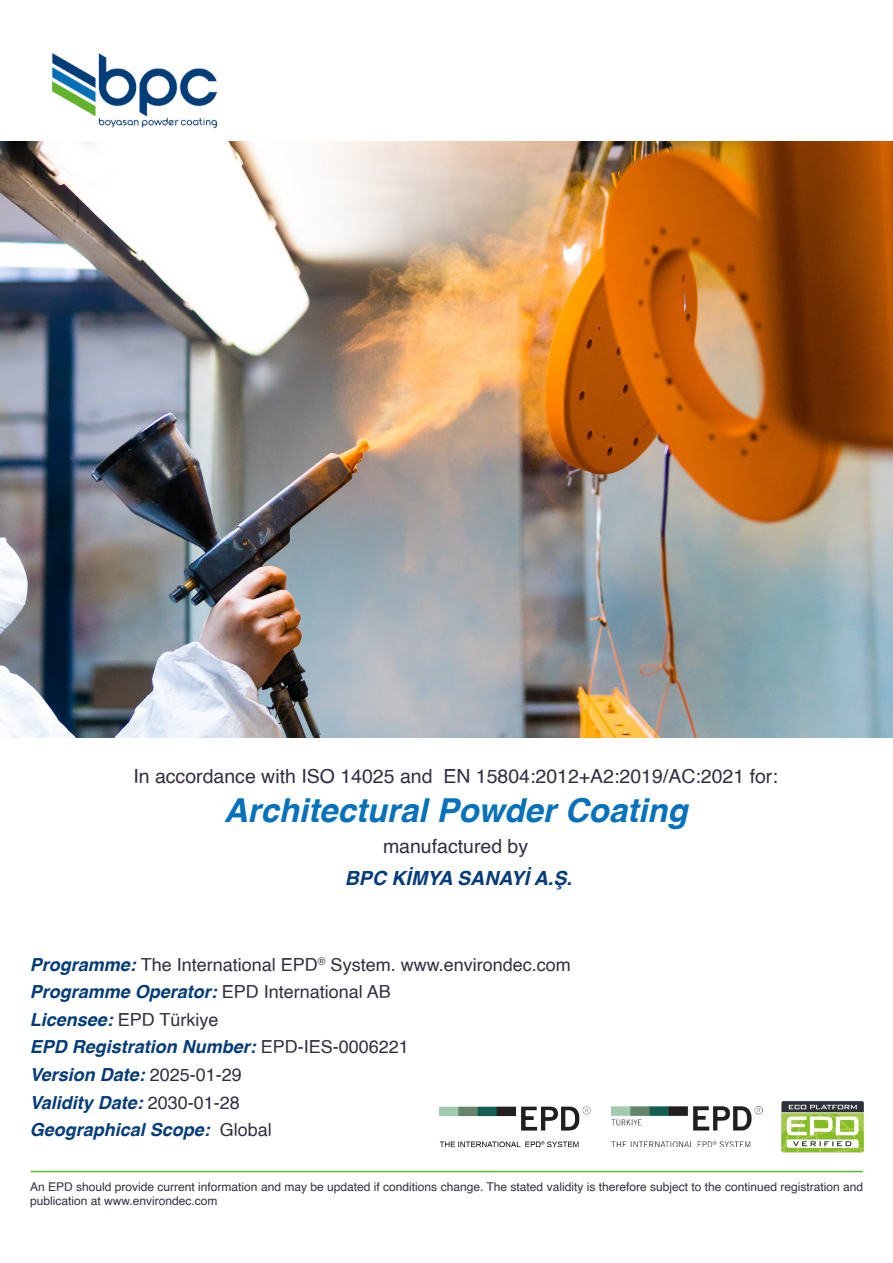
<style>
.page{position:relative;width:893px;height:1263px;background:#fff}
.page>*{position:absolute;margin:0;border:0;box-sizing:border-box;transform-origin:0 0}
.t1{font:italic 700 33px "Helvetica";color:#0772ba}
.t2{font:19.5px "Helvetica";color:#342e40}
.t3{font:italic 700 19.5px "Helvetica";color:#053c79}
.t4{font:italic 700 18px "Helvetica";color:#053c79}
.t5{font:18px "Helvetica";color:#342e40}
.t6{font:12px/13.5px "Helvetica";color:#342e40}
.s1{font-weight:700;font-style:italic;color:#053c79}
.s2{font-weight:400;font-style:normal;color:#342e40}
</style>
<div class="page">
<img style="left:781px;top:1100px;width:83px;height:53px">
<img style="left:439px;top:1106px;width:152px;height:42px">
<img style="left:612px;top:1107px;width:151px;height:40px">
<hr style="left:31px;top:1171px;width:832px;height:1px;background:#64b32c">
<img style="left:0;top:53px;width:252px;height:89px">
<img style="left:0;top:142px;width:893px;height:595px">
<p class="t2" style="left:133px;top:761px;width:646px">In accordance with ISO 14025 and EN 15804:2012+A2:2019/AC:2021 for:</p>
<p class="t1" style="left:224px;top:783px;width:465px">Architectural Powder Coating</p>
<p class="t2" style="left:383px;top:831px;width:147px">manufactured by</p>
<p class="t3" style="left:345px;top:861px;width:228px">BPC KİMYA SANAYİ A.Ş.</p>
<p class="t5" style="left:30px;top:950px;width:542px"><span class="s1">Programme:</span> The International EPD<sup>®</sup> System. www.environdec.com</p>
<p class="t4" style="left:30px;top:977px;width:363px">Programme Operator: <span class="s2">EPD International AB</span></p>
<p class="t5" style="left:30px;top:1005px;width:190px"><span class="s1">Licensee:</span> EPD Türkiye</p>
<p class="t4" style="left:30px;top:1032px;width:381px">EPD Registration Number: <span class="s2">EPD-IES-0006221</span></p>
<p class="t4" style="left:30px;top:1060px;width:214px">Version Date: <span class="s2">2025-01-29</span></p>
<p class="t4" style="left:30px;top:1087px;width:212px">Validity Date: <span class="s2">2030-01-28</span></p>
<p class="t4" style="left:30px;top:1115px;width:244px">Geographical Scope: <span class="s2">Global</span></p>
<p class="t6" style="left:30px;top:1180px;width:835px">An EPD should provide current information and may be updated if conditions change. The stated validity is therefore subject to the continued registration and publication at www.environdec.com</p>
</div>
